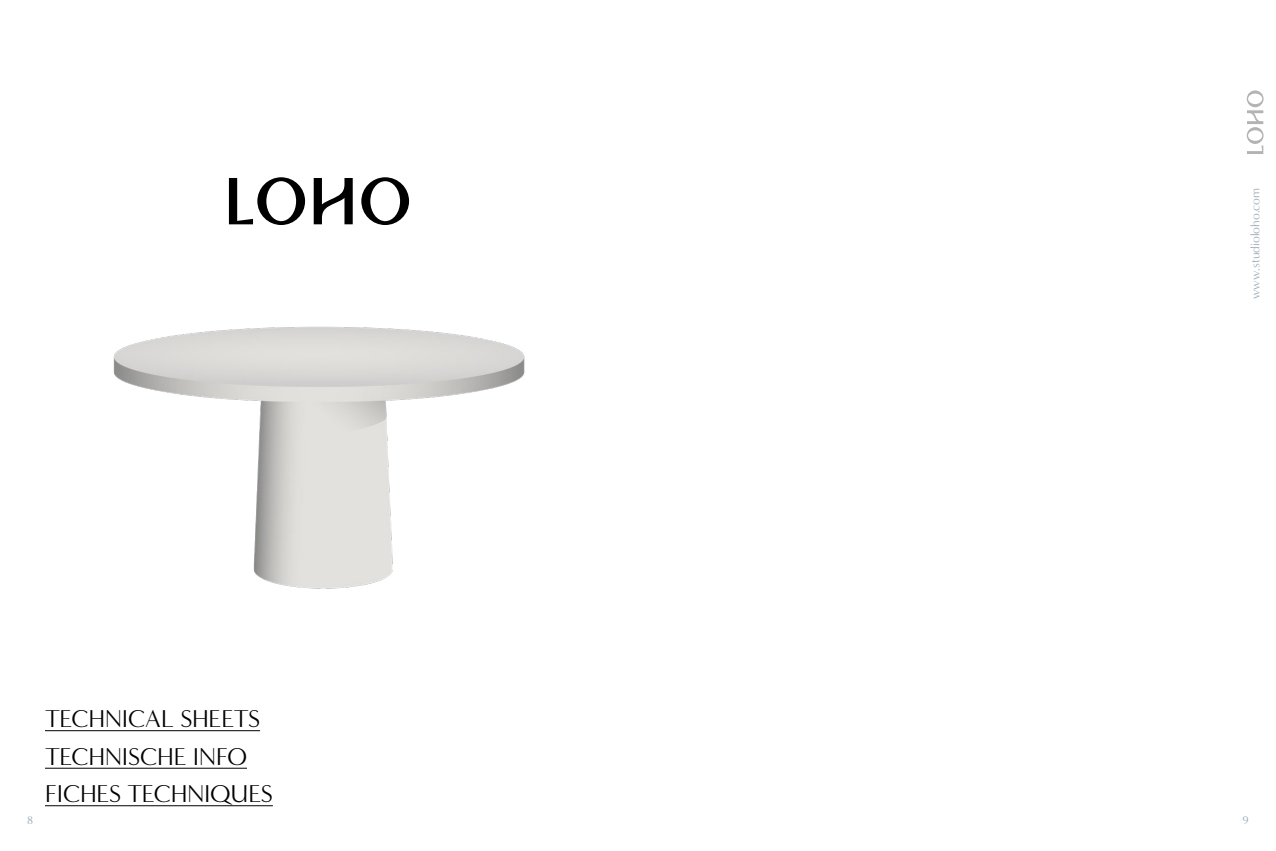
<style>
.page{position:relative;width:1276px;height:851px;background:#fff}
.page>*{position:absolute;margin:0;border:0;box-sizing:border-box;transform-origin:0 0}
.t1{font:25px/37.5px "Minerva Modern";color:#000}
.t2{font:12.5px "Minerva Modern";color:#9ba7b3}
.t3{font:11.25px "Minerva Modern";color:#9ba7b3}
</style>
<div class="page">
<svg style="left:1246px;top:90px;width:17px;height:64px"></svg>
<svg style="left:229px;top:177px;width:76px;height:48px"></svg>
<svg style="left:361px;top:177px;width:48px;height:48px"></svg>
<svg style="left:314px;top:178px;width:39px;height:46px"></svg>
<hr style="left:45px;top:730px;width:215px;height:1px;background:#000">
<hr style="left:45px;top:767px;width:202px;height:1px;background:#000">
<hr style="left:45px;top:805px;width:228px;height:1px;background:#000">
<img style="left:113px;top:326px;width:412px;height:263px">
<p class="t1" style="left:45px;top:700px;width:229px">TECHNICAL SHEETS<br>TECHNISCHE INFO<br>FICHES TECHNIQUES</p>
<p class="t2" style="left:1248px;top:299px;width:113px;rotate:-90deg">www.studioloho.com</p>
<p class="t3" style="left:27px;top:813px;width:8px">8</p>
<p class="t3" style="left:1242px;top:813px;width:8px">9</p>
</div>
